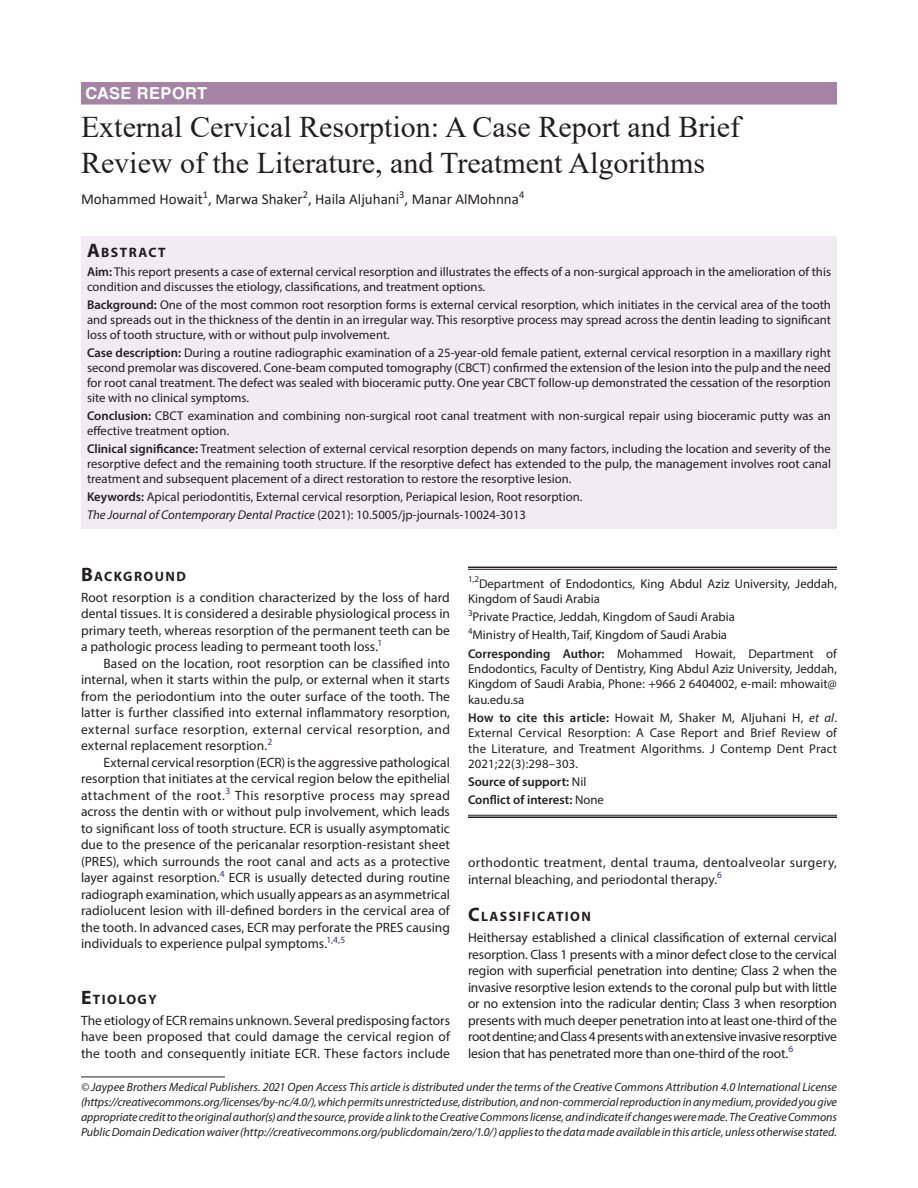
<style>
.page{position:relative;width:918px;height:1188px;background:#fff}
.page>*{position:absolute;margin:0;border:0;box-sizing:border-box;transform-origin:0 0}
.t1{font:30px/36px "Times New Roman";color:#231f20}
.JCDP-ART{font:700 16.5px "Helvetica LT Std";letter-spacing:.025em;color:#fff}
.AuthorName{font:15px "Calibri";color:#231f20}
.Head-1{font:700 13.65px "Myriad Pro";letter-spacing:.105em;color:#231f20}
.AbstractTitle{font:700 13.65px "Myriad Pro";letter-spacing:.105em;color:#231f20}
.Para-Indent{font:13.5px/16.5px "Myriad Pro";letter-spacing:.005em;color:#231f20;text-align:justify}
.Para-NoIndent{font:13.5px/16.5px "Myriad Pro";letter-spacing:.005em;color:#231f20;text-align:justify}
.Keywords{font:12.75px/15px "Myriad Pro";color:#231f20;text-align:justify}
.Corollary-Para{font:12.75px/15.3px "Myriad Pro";color:#231f20;text-align:justify}
.Affiliation{font:12.75px "Myriad Pro";color:#231f20}
.Affiliation-first{font:12.75px/15.3px "Myriad Pro";color:#231f20}
.JT_DOI{font:italic 12.75px "Myriad Pro";color:#231f20}
.Corollary-Para-2{font:600 12.75px "Myriad Pro";color:#231f20}
.FootNote{font:italic 12px/15px "Myriad Pro";color:#231f20;text-align:justify}
.s1{font-size:19.5px}
.s2{font-weight:600}
.s3{font-style:normal}
.s4{font-style:italic}
.s5{font-weight:400}
</style>
<div class="page">
<div style="left:81px;top:82px;width:756px;height:23px;background:#a483a5"></div>
<div style="left:81px;top:236px;width:756px;height:26px;background:#f0ecf1"></div>
<div style="left:81px;top:261px;width:756px;height:39px;background:#f0ecf1"></div>
<div style="left:81px;top:294px;width:756px;height:54px;background:#f0ecf1"></div>
<div style="left:81px;top:342px;width:756px;height:69px;background:#f0ecf1"></div>
<div style="left:81px;top:405px;width:756px;height:39px;background:#f0ecf1"></div>
<div style="left:81px;top:438px;width:756px;height:54px;background:#f0ecf1"></div>
<div style="left:81px;top:486px;width:756px;height:24px;background:#f0ecf1"></div>
<div style="left:81px;top:504px;width:756px;height:24px;background:#f0ecf1"></div>
<hr style="left:468px;top:567px;width:369px;height:1px;background:#231f20">
<hr style="left:468px;top:569px;width:369px;height:1px;background:#231f20">
<hr style="left:468px;top:815px;width:369px;height:1px;background:#231f20">
<hr style="left:468px;top:817px;width:369px;height:1px;background:#231f20">
<hr style="left:81px;top:1077px;width:144px;height:1px;background:#231f20">
<p class="JCDP-ART" style="left:86px;top:83px;width:123px">CASE REPORT</p>
<p class="t1" style="left:81px;top:108px;width:661px">External Cervical Resorption: A Case Report and Brief<br>Review of the Literature, and Treatment Algorithms</p>
<p class="AuthorName" style="left:81px;top:189px;width:445px">Mohammed Howait<sup>1</sup>, Marwa Shaker<sup>2</sup>, Haila Aljuhani<sup>3</sup>, Manar AlMohnna<sup>4</sup></p>
<p class="AbstractTitle" style="left:87px;top:243px;width:80px"><span class="s1">A</span>BSTRACT</p>
<p class="Keywords" style="left:87px;top:264px;width:746px"><span class="s2">Aim:</span> This report presents a case of external cervical resorption and illustrates the effects of a non-surgical approach in the amelioration of this condition and discusses the etiology, classifications, and treatment options.</p>
<p class="Keywords" style="left:87px;top:297px;width:746px"><span class="s2">Background:</span> One of the most common root resorption forms is external cervical resorption, which initiates in the cervical area of the tooth and spreads out in the thickness of the dentin in an irregular way. This resorptive process may spread across the dentin leading to significant loss of tooth structure, with or without pulp involvement.</p>
<p class="Keywords" style="left:87px;top:345px;width:746px"><span class="s2">Case description:</span> During a routine radiographic examination of a 25-year-old female patient, external cervical resorption in a maxillary right second premolar was discovered. Cone-beam computed tomography (CBCT) confirmed the extension of the lesion into the pulp and the need for root canal treatment. The defect was sealed with bioceramic putty. One year CBCT follow-up demonstrated the cessation of the resorption site with no clinical symptoms.</p>
<p class="Keywords" style="left:87px;top:408px;width:745px"><span class="s2">Conclusion:</span> CBCT examination and combining non-surgical root canal treatment with non-surgical repair using bioceramic putty was an effective treatment option.</p>
<p class="Keywords" style="left:87px;top:441px;width:746px"><span class="s2">Clinical significance:</span> Treatment selection of external cervical resorption depends on many factors, including the location and severity of the resorptive defect and the remaining tooth structure. If the resorptive defect has extended to the pulp, the management involves root canal treatment and subsequent placement of a direct restoration to restore the resorptive lesion.</p>
<p class="Keywords" style="left:87px;top:489px;width:497px"><span class="s2">Keywords:</span> Apical periodontitis, External cervical resorption, Periapical lesion, Root resorption.</p>
<p class="JT_DOI" style="left:87px;top:507px;width:441px">The Journal of Contemporary Dental Practice <span class="s3">(2021): 10.5005/jp-journals-10024-3013</span></p>
<p class="Head-1" style="left:81px;top:567px;width:106px"><span class="s1">B</span>ACKGROUND</p>
<p class="Para-NoIndent" style="left:81px;top:589px;width:371px">Root resorption is a condition characterized by the loss of hard dental tissues. It is considered a desirable physiological process in primary teeth, whereas resorption of the permanent teeth can be a pathologic process leading to permeant tooth loss.<sup>1</sup></p>
<p class="Para-Indent" style="left:81px;top:655px;width:371px;text-indent:22px">Based on the location, root resorption can be classified into internal, when it starts within the pulp, or external when it starts from the periodontium into the outer surface of the tooth. The latter is further classified into external inflammatory resorption, external surface resorption, external cervical resorption, and external replacement resorption.<sup>2</sup></p>
<p class="Para-Indent" style="left:81px;top:754px;width:371px;text-indent:22px">External cervical resorption (ECR) is the aggressive pathological resorption that initiates at the cervical region below the epithelial attachment of the root.<sup>3</sup> This resorptive process may spread across the dentin with or without pulp involvement, which leads to significant loss of tooth structure. ECR is usually asymptomatic due to the presence of the pericanalar resorption-resistant sheet (PRES), which surrounds the root canal and acts as a protective layer against resorption.<sup>4</sup> ECR is usually detected during routine radiograph examination, which usually appears as an asymmetrical radiolucent lesion with ill-defined borders in the cervical area of the tooth. In advanced cases, ECR may perforate the PRES causing individuals to experience pulpal symptoms.<sup>1,4,5</sup></p>
<p class="Head-1" style="left:81px;top:990px;width:77px"><span class="s1">E</span>TIOLOGY</p>
<p class="Para-NoIndent" style="left:81px;top:1012px;width:371px">The etiology of ECR remains unknown. Several predisposing factors have been proposed that could damage the cervical region of the tooth and consequently initiate ECR. These factors include</p>
<p class="Affiliation-first" style="left:468px;top:575px;width:370px"><sup>1,2</sup>Department of Endodontics, King Abdul Aziz University, Jeddah,<br>Kingdom of Saudi Arabia</p>
<p class="Affiliation" style="left:468px;top:609px;width:268px"><sup>3</sup>Private Practice, Jeddah, Kingdom of Saudi Arabia</p>
<p class="Affiliation" style="left:468px;top:627px;width:261px"><sup>4</sup>Ministry of Health, Taif, Kingdom of Saudi Arabia</p>
<p class="Corollary-Para" style="left:468px;top:646px;width:371px"><span class="s2">Corresponding Author:</span> Mohammed Howait, Department of Endodontics, Faculty of Dentistry, King Abdul Aziz University, Jeddah, Kingdom of Saudi Arabia, Phone: +966 2 6404002, e-mail: mhowait@ kau.edu.sa</p>
<p class="Corollary-Para" style="left:468px;top:710px;width:371px"><span class="s2">How to cite this article:</span> Howait M, Shaker M, Aljuhani H, <span class="s4">et al</span>.<br>External Cervical Resorption: A Case Report and Brief Review of the Literature, and Treatment Algorithms. J Contemp Dent Pract 2021;22(3):298–303.</p>
<p class="Corollary-Para-2" style="left:468px;top:774px;width:120px">Source of support: <span class="s5">Nil</span></p>
<p class="Corollary-Para-2" style="left:468px;top:792px;width:137px">Conflict of interest: <span class="s5">None</span></p>
<p class="Para-NoIndent" style="left:468px;top:854px;width:370px">orthodontic treatment, dental trauma, dentoalveolar surgery, internal bleaching, and periodontal therapy.<sup>6</sup></p>
<p class="Head-1" style="left:468px;top:908px;width:124px"><span class="s1">C</span>LASSIFICATION</p>
<p class="Para-NoIndent" style="left:468px;top:929px;width:370px">Heithersay established a clinical classification of external cervical resorption. Class 1 presents with a minor defect close to the cervical region with superficial penetration into dentine; Class 2 when the invasive resorptive lesion extends to the coronal pulp but with little or no extension into the radicular dentin; Class 3 when resorption presents with much deeper penetration into at least one-third of the root dentine; and Class 4 presents with an extensive invasive resorptive lesion that has penetrated more than one-third of the root.<sup>6</sup></p>
<p class="FootNote" style="left:81px;top:1079px;width:758px">© Jaypee Brothers Medical Publishers. 2021 Open Access This article is distributed under the terms of the Creative Commons Attribution 4.0 International License (https://creativecommons.org/licenses/by-nc/4.0/), which permits unrestricted use, distribution, and non-commercial reproduction in any medium, provided you give appropriate credit to the original author(s) and the source, provide a link to the Creative Commons license, and indicate if changes were made. The Creative Commons Public Domain Dedication waiver (http://creativecommons.org/publicdomain/zero/1.0/) applies to the data made available in this article, unless otherwise stated.</p>
</div>
